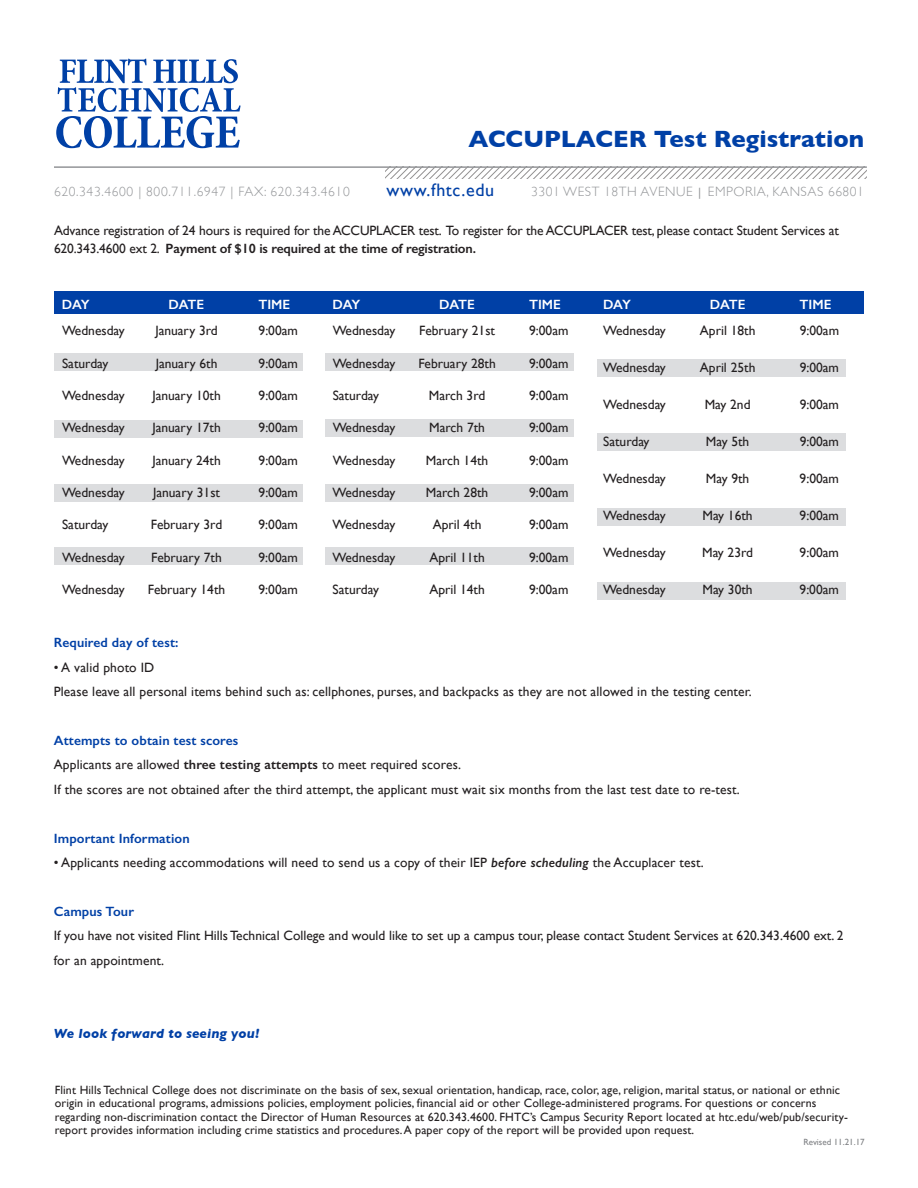
<style>
.page{position:relative;width:918px;height:1188px;background:#fff}
.page>*{position:absolute;margin:0;border:0;box-sizing:border-box;transform-origin:0 0}
.t1{font:700 24px "Gill Sans";color:#0040a6}
.t2{font:18px "Gill Sans";letter-spacing:.04em;color:#0040a6}
.t3{font:13.5px/24.5px "Gill Sans";color:#231f20}
.t4{font:300 13.5px "Gill Sans";letter-spacing:.04em;color:#939598}
.t5{font:600 13.5px "Gill Sans";letter-spacing:.01em;color:#0040a6}
.t6{font:600 13.5px "Gill Sans";letter-spacing:-.01em;color:#fff}
.t7{font:italic 700 13.5px "Gill Sans";letter-spacing:.01em;color:#0040a6}
.t8{font:12px/13.5px "Gill Sans";letter-spacing:.01em;color:#231f20}
.t9{font:9px "Gill Sans";color:#808285}
.s1{font-weight:400;font-size:12px}
.s2{font-weight:600}
.s3{font-weight:600;color:#0040a6}
.s4{font-weight:600;font-style:italic}
</style>
<div class="page">
<div style="left:55px;top:354px;width:248px;height:17px;background:#dcdddf"></div>
<div style="left:55px;top:420px;width:248px;height:17px;background:#dcdddf"></div>
<div style="left:55px;top:484px;width:248px;height:17px;background:#dcdddf"></div>
<div style="left:55px;top:548px;width:248px;height:17px;background:#dcdddf"></div>
<div style="left:325px;top:354px;width:248px;height:17px;background:#dcdddf"></div>
<div style="left:325px;top:419px;width:248px;height:18px;background:#dcdddf"></div>
<div style="left:325px;top:484px;width:248px;height:17px;background:#dcdddf"></div>
<div style="left:325px;top:548px;width:248px;height:17px;background:#dcdddf"></div>
<div style="left:597px;top:360px;width:248px;height:17px;background:#dcdddf"></div>
<div style="left:597px;top:433px;width:248px;height:18px;background:#dcdddf"></div>
<div style="left:597px;top:508px;width:248px;height:17px;background:#dcdddf"></div>
<div style="left:597px;top:582px;width:248px;height:18px;background:#dcdddf"></div>
<div style="left:54px;top:292px;width:809px;height:22px;background:#0040a6"></div>
<svg style="left:56px;top:59px;width:185px;height:89px"></svg>
<svg style="left:386px;top:168px;width:481px;height:10px"></svg>
<hr style="left:54px;top:166px;width:813px;height:2px;background:#939598">
<h1 class="t1" style="left:468px;top:120px;width:397px">ACCUPLACER Test Registration</h1>
<p class="t4" style="left:54px;top:181px;width:297px">620.343.4600 | 800.711.6947 | FAX: 620.343.4610</p>
<h2 class="t2" style="left:387px;top:180px;width:109px">www.fhtc.edu</h2>
<p class="t4" style="left:531px;top:181px;width:334px">3301 WEST 18TH AVENUE <span class="s1">|</span> EMPORIA, KANSAS 66801</p>
<p class="t3" style="left:54px;top:222px;width:786px;line-height:18px">Advance registration of 24 hours is required for the ACCUPLACER test. To register for the ACCUPLACER test, please contact Student Services at<br>620.343.4600 ext 2. <span class="s2">Payment of $10 is required at the time of registration.</span></p>
<p class="t6" style="left:62px;top:296px;width:29px">DAY</p>
<p class="t6" style="left:169px;top:296px;width:37px">DATE</p>
<p class="t6" style="left:258px;top:296px;width:33px">TIME</p>
<p class="t6" style="left:333px;top:296px;width:29px">DAY</p>
<p class="t6" style="left:439px;top:296px;width:37px">DATE</p>
<p class="t6" style="left:529px;top:296px;width:33px">TIME</p>
<p class="t6" style="left:603px;top:296px;width:29px">DAY</p>
<p class="t6" style="left:710px;top:296px;width:37px">DATE</p>
<p class="t6" style="left:800px;top:296px;width:33px">TIME</p>
<p class="t3" style="left:62px;top:318px;width:64px">Wednesday</p>
<p class="t3" style="left:155px;top:318px;width:64px">January 3rd</p>
<p class="t3" style="left:259px;top:318px;width:41px">9:00am</p>
<p class="t3" style="left:62px;top:351px;width:48px">Saturday</p>
<p class="t3" style="left:156px;top:351px;width:63px">January 6th</p>
<p class="t3" style="left:259px;top:351px;width:41px">9:00am</p>
<p class="t3" style="left:62px;top:383px;width:64px">Wednesday</p>
<p class="t3" style="left:152px;top:383px;width:70px">January 10th</p>
<p class="t3" style="left:259px;top:383px;width:41px">9:00am</p>
<p class="t3" style="left:62px;top:415px;width:64px">Wednesday</p>
<p class="t3" style="left:152px;top:415px;width:70px">January 17th</p>
<p class="t3" style="left:259px;top:415px;width:41px">9:00am</p>
<p class="t3" style="left:62px;top:448px;width:64px">Wednesday</p>
<p class="t3" style="left:152px;top:448px;width:70px">January 24th</p>
<p class="t3" style="left:259px;top:448px;width:41px">9:00am</p>
<p class="t3" style="left:62px;top:480px;width:64px">Wednesday</p>
<p class="t3" style="left:153px;top:480px;width:68px">January 31st</p>
<p class="t3" style="left:259px;top:480px;width:41px">9:00am</p>
<p class="t3" style="left:62px;top:512px;width:48px">Saturday</p>
<p class="t3" style="left:151px;top:512px;width:73px">February 3rd</p>
<p class="t3" style="left:259px;top:512px;width:41px">9:00am</p>
<p class="t3" style="left:62px;top:545px;width:64px">Wednesday</p>
<p class="t3" style="left:151px;top:545px;width:72px">February 7th</p>
<p class="t3" style="left:259px;top:545px;width:41px">9:00am</p>
<p class="t3" style="left:62px;top:577px;width:64px">Wednesday</p>
<p class="t3" style="left:148px;top:577px;width:79px">February 14th</p>
<p class="t3" style="left:259px;top:577px;width:41px">9:00am</p>
<p class="t3" style="left:333px;top:318px;width:64px">Wednesday</p>
<p class="t3" style="left:419px;top:318px;width:77px">February 21st</p>
<p class="t3" style="left:529px;top:318px;width:41px">9:00am</p>
<p class="t3" style="left:333px;top:351px;width:64px">Wednesday</p>
<p class="t3" style="left:418px;top:351px;width:79px">February 28th</p>
<p class="t3" style="left:529px;top:351px;width:41px">9:00am</p>
<p class="t3" style="left:333px;top:383px;width:48px">Saturday</p>
<p class="t3" style="left:429px;top:383px;width:58px">March 3rd</p>
<p class="t3" style="left:529px;top:383px;width:41px">9:00am</p>
<p class="t3" style="left:333px;top:415px;width:64px">Wednesday</p>
<p class="t3" style="left:429px;top:415px;width:57px">March 7th</p>
<p class="t3" style="left:529px;top:415px;width:41px">9:00am</p>
<p class="t3" style="left:333px;top:448px;width:64px">Wednesday</p>
<p class="t3" style="left:426px;top:448px;width:64px">March 14th</p>
<p class="t3" style="left:529px;top:448px;width:41px">9:00am</p>
<p class="t3" style="left:333px;top:480px;width:64px">Wednesday</p>
<p class="t3" style="left:426px;top:480px;width:64px">March 28th</p>
<p class="t3" style="left:529px;top:480px;width:41px">9:00am</p>
<p class="t3" style="left:333px;top:512px;width:64px">Wednesday</p>
<p class="t3" style="left:433px;top:512px;width:50px">April 4th</p>
<p class="t3" style="left:529px;top:512px;width:41px">9:00am</p>
<p class="t3" style="left:333px;top:545px;width:64px">Wednesday</p>
<p class="t3" style="left:429px;top:545px;width:57px">April 11th</p>
<p class="t3" style="left:529px;top:545px;width:41px">9:00am</p>
<p class="t3" style="left:333px;top:577px;width:48px">Saturday</p>
<p class="t3" style="left:429px;top:577px;width:57px">April 14th</p>
<p class="t3" style="left:529px;top:577px;width:41px">9:00am</p>
<p class="t3" style="left:603px;top:318px;width:64px">Wednesday</p>
<p class="t3" style="left:700px;top:318px;width:57px">April 18th</p>
<p class="t3" style="left:800px;top:318px;width:41px">9:00am</p>
<p class="t3" style="left:603px;top:355px;width:64px">Wednesday</p>
<p class="t3" style="left:700px;top:355px;width:57px">April 25th</p>
<p class="t3" style="left:800px;top:355px;width:41px">9:00am</p>
<p class="t3" style="left:603px;top:392px;width:64px">Wednesday</p>
<p class="t3" style="left:705px;top:392px;width:47px">May 2nd</p>
<p class="t3" style="left:800px;top:392px;width:41px">9:00am</p>
<p class="t3" style="left:603px;top:429px;width:48px">Saturday</p>
<p class="t3" style="left:706px;top:429px;width:45px">May 5th</p>
<p class="t3" style="left:800px;top:429px;width:41px">9:00am</p>
<p class="t3" style="left:603px;top:466px;width:64px">Wednesday</p>
<p class="t3" style="left:706px;top:466px;width:45px">May 9th</p>
<p class="t3" style="left:800px;top:466px;width:41px">9:00am</p>
<p class="t3" style="left:603px;top:503px;width:64px">Wednesday</p>
<p class="t3" style="left:703px;top:503px;width:52px">May 16th</p>
<p class="t3" style="left:800px;top:503px;width:41px">9:00am</p>
<p class="t3" style="left:603px;top:540px;width:64px">Wednesday</p>
<p class="t3" style="left:702px;top:540px;width:52px">May 23rd</p>
<p class="t3" style="left:800px;top:540px;width:41px">9:00am</p>
<p class="t3" style="left:603px;top:577px;width:64px">Wednesday</p>
<p class="t3" style="left:703px;top:577px;width:52px">May 30th</p>
<p class="t3" style="left:800px;top:577px;width:41px">9:00am</p>
<p class="t5" style="left:54px;top:634px;width:126px">Required day of test:</p>
<p class="t3" style="left:54px;top:655px;width:700px">• A valid photo ID<br>Please leave all personal items behind such as: cellphones, purses, and backpacks as they are not allowed in the testing center.</p>
<p class="t3" style="left:54px;top:728px;width:687px"><span class="s3">Attempts to obtain test scores<br></span>Applicants are allowed <span class="s2">three testing attempts</span> to meet required scores.<br>If the scores are not obtained after the third attempt, the applicant must wait six months from the last test date to re-test.</p>
<p class="t5" style="left:54px;top:830px;width:137px">Important Information</p>
<p class="t3" style="left:54px;top:850px;width:651px">• Applicants needing accommodations will need to send us a copy of their IEP <span class="s4">before scheduling</span> the Accuplacer test.</p>
<p class="t5" style="left:54px;top:903px;width:82px">Campus Tour</p>
<p class="t3" style="left:54px;top:923px;width:791px">If you have not visited Flint Hills Technical College and would like to set up a campus tour, please contact Student Services at 620.343.4600 ext. 2 for an appointment.</p>
<p class="t7" style="left:54px;top:1026px;width:207px">We look forward to seeing you!</p>
<p class="t8" style="left:55px;top:1083px;width:795px">Flint Hills Technical College does not discriminate on the basis of sex, sexual orientation, handicap, race, color, age, religion, marital status, or national or ethnic origin in educational programs, admissions policies, employment policies, financial aid or other College-administered programs. For questions or concerns regarding non-discrimination contact the Director of Human Resources at 620.343.4600. FHTC’s Campus Security Report located at htc.edu/web/pub/security&shy;report provides information including crime statistics and procedures. A paper copy of the report will be provided upon request.</p>
<p class="t9" style="left:803px;top:1136px;width:63px">Revised 11.21.17</p>
</div>
